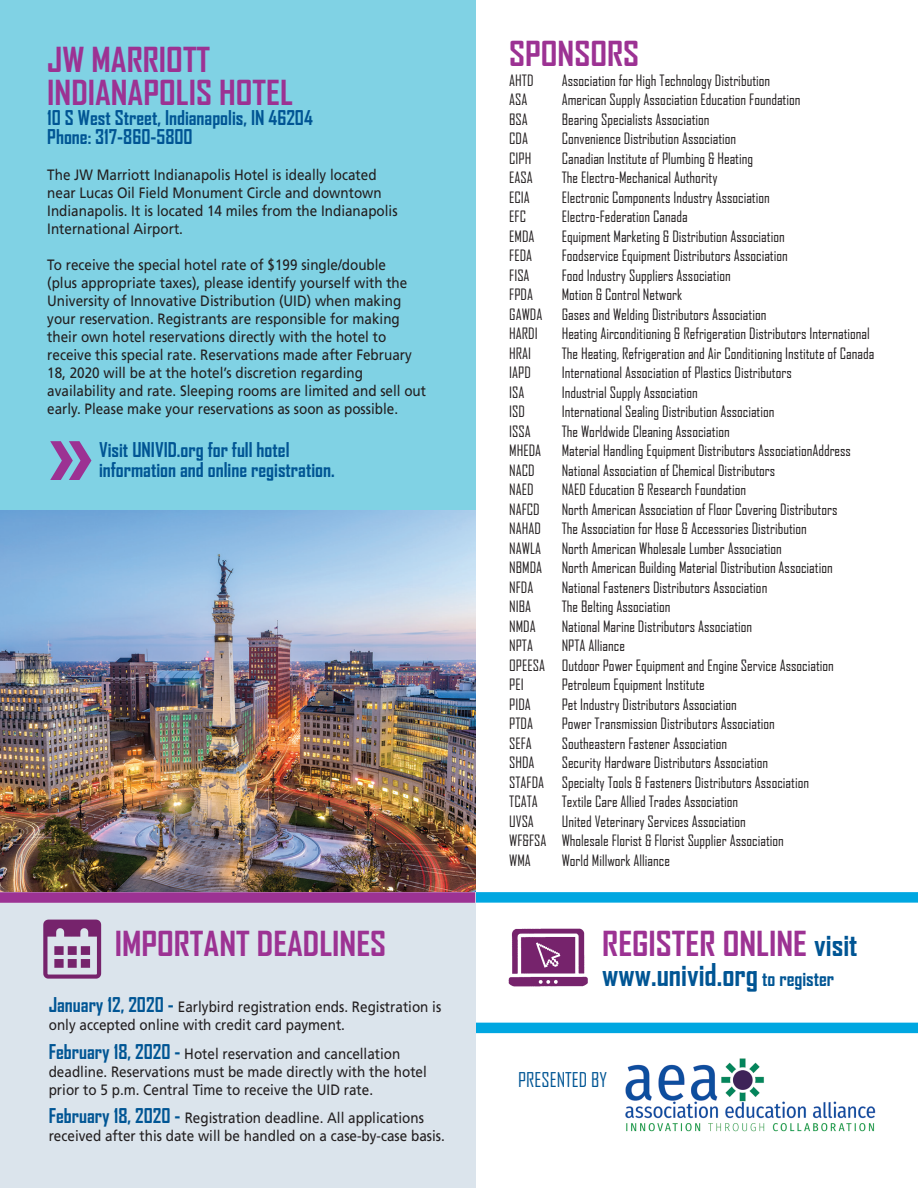
<style>
.page{position:relative;width:918px;height:1188px;background:#fff}
.page>*{position:absolute;margin:0;border:0;box-sizing:border-box;transform-origin:0 0}
.t1{font:700 73.95px "Interstate";color:#9c3293}
.t2{font:700 33px/33px "Agency FB";color:#9c3293;scale:1.06 1}
.t3{font:700 30px "Agency FB";color:#005594}
.t4{font:700 19.5px/19.5px "Agency FB";color:#005594}
.t5{font:19.5px "Agency FB";color:#005594}
.t6{font:15px/19.5px "Agency FB";color:#231f20}
.t7{font:15px/18px "Frutiger";color:#231f20;scale:.9 1}
.s1{font-family:"Agency FB";font-weight:700;font-size:19.5px;color:#005594}
.s2{font-size:30px;color:#005594}
.s3{font-size:19.5px}
</style>
<div class="page">
<div style="left:475px;top:892px;width:443px;height:11px;background:#00a7e1"></div>
<div style="left:475px;top:1023px;width:443px;height:10px;background:#00a7e1"></div>
<div style="left:0;top:0;width:475px;height:668px;background:#80d2e4"></div>
<img style="left:0;top:510px;width:475px;height:382px">
<div style="left:0;top:892px;width:475px;height:296px;background:#dbe4ec"></div>
<img style="left:43px;top:919px;width:59px;height:60px">
<img style="left:625px;top:1058px;width:251px;height:74px">
<img style="left:508px;top:928px;width:80px;height:59px">
<div style="left:0;top:892px;width:475px;height:11px;background:#9c3293"></div>
<h2 class="t2" style="left:47px;top:43px;width:233px">JW MARRIOTT<br>INDIANAPOLIS HOTEL</h2>
<h3 class="t4" style="left:47px;top:107px;width:267px">10 S West Street, Indianapolis, IN 46204<br>Phone: 317-860-5800</h3>
<p class="t7" style="left:47px;top:166px;width:391px">The JW Marriott Indianapolis Hotel is ideally located near Lucas Oil Field Monument Circle and downtown Indianapolis. It is located 14 miles from the Indianapolis International Airport.</p>
<p class="t7" style="left:47px;top:256px;width:422px">To receive the special hotel rate of $199 single/double<br>(plus appropriate taxes), please identify yourself with the University of Innovative Distribution (UID) when making your reservation. Registrants are responsible for making their own hotel reservations directly with the hotel to receive this special rate. Reservations made after February 18, 2020 will be at the hotel’s discretion regarding availability and rate. Sleeping rooms are limited and sell out early. Please make your reservations as soon as possible.</p>
<h1 class="t1" style="left:47px;top:409px;width:48px">»</h1>
<h3 class="t4" style="left:99px;top:440px;width:237px">Visit UNIVID.org for full hotel information and online registration.</h3>
<h2 class="t2" style="left:115px;top:927px;width:258px">IMPORTANT DEADLINES</h2>
<p class="t7" style="left:49px;top:998px;width:438px"><span class="s1">January 12, 2020 -</span> Earlybird registration ends. Registration is only accepted online with credit card payment.</p>
<p class="t7" style="left:49px;top:1045px;width:422px"><span class="s1">February 18, 2020 -</span> Hotel reservation and cancellation deadline. Reservations must be made directly with the hotel prior to 5 p.m. Central Time to receive the UID rate.</p>
<p class="t7" style="left:49px;top:1109px;width:442px"><span class="s1">February 18, 2020 -</span> Registration deadline. All applications received after this date will be handled on a case-by-case basis.</p>
<h2 class="t2" style="left:509px;top:37px;width:124px">SPONSORS</h2>
<p class="t6" style="left:509px;top:70px;width:26px">AHTD</p>
<p class="t6" style="left:562px;top:70px;width:210px">Association for High Technology Distribution</p>
<p class="t6" style="left:509px;top:90px;width:20px">ASA</p>
<p class="t6" style="left:562px;top:90px;width:240px">American Supply Association Education Foundation</p>
<p class="t6" style="left:509px;top:109px;width:20px">BSA</p>
<p class="t6" style="left:562px;top:109px;width:149px">Bearing Specialists Association</p>
<p class="t6" style="left:509px;top:129px;width:20px">CDA</p>
<p class="t6" style="left:562px;top:129px;width:176px">Convenience Distribution Association</p>
<p class="t6" style="left:509px;top:148px;width:24px">CIPH</p>
<p class="t6" style="left:562px;top:148px;width:193px">Canadian Institute of Plumbing &amp; Heating</p>
<p class="t6" style="left:509px;top:168px;width:25px">EASA</p>
<p class="t6" style="left:562px;top:168px;width:157px">The Electro-Mechanical Authority</p>
<p class="t6" style="left:509px;top:187px;width:22px">ECIA</p>
<p class="t6" style="left:562px;top:187px;width:210px">Electronic Components Industry Association</p>
<p class="t6" style="left:509px;top:207px;width:18px">EFC</p>
<p class="t6" style="left:562px;top:207px;width:127px">Electro-Federation Canada</p>
<p class="t6" style="left:509px;top:226px;width:27px">EMDA</p>
<p class="t6" style="left:562px;top:226px;width:224px">Equipment Marketing &amp; Distribution Association</p>
<p class="t6" style="left:509px;top:246px;width:24px">FEDA</p>
<p class="t6" style="left:562px;top:246px;width:228px">Foodservice Equipment Distributors Association</p>
<p class="t6" style="left:509px;top:265px;width:22px">FISA</p>
<p class="t6" style="left:562px;top:265px;width:170px">Food Industry Suppliers Association</p>
<p class="t6" style="left:509px;top:285px;width:25px">FPDA</p>
<p class="t6" style="left:562px;top:285px;width:122px">Motion &amp; Control Network</p>
<p class="t6" style="left:509px;top:304px;width:35px">GAWDA</p>
<p class="t6" style="left:562px;top:304px;width:206px">Gases and Welding Distributors Association</p>
<p class="t6" style="left:509px;top:324px;width:30px">HARDI</p>
<p class="t6" style="left:562px;top:324px;width:310px">Heating Airconditioning &amp; Refrigeration Distributors International</p>
<p class="t6" style="left:509px;top:343px;width:24px">HRAI</p>
<p class="t6" style="left:562px;top:343px;width:314px">The Heating, Refrigeration and Air Conditioning Institute of Canada</p>
<p class="t6" style="left:509px;top:363px;width:23px">IAPD</p>
<p class="t6" style="left:562px;top:363px;width:232px">International Association of Plastics Distributors</p>
<p class="t6" style="left:509px;top:382px;width:17px">ISA</p>
<p class="t6" style="left:562px;top:382px;width:138px">Industrial Supply Association</p>
<p class="t6" style="left:509px;top:402px;width:17px">ISD</p>
<p class="t6" style="left:562px;top:402px;width:214px">International Sealing Distribution Association</p>
<p class="t6" style="left:509px;top:421px;width:23px">ISSA</p>
<p class="t6" style="left:562px;top:421px;width:169px">The Worldwide Cleaning Association</p>
<p class="t6" style="left:509px;top:441px;width:33px">MHEDA</p>
<p class="t6" style="left:562px;top:441px;width:291px">Material Handling Equipment Distributors AssociationAddress</p>
<p class="t6" style="left:509px;top:460px;width:27px">NACD</p>
<p class="t6" style="left:562px;top:460px;width:215px">National Association of Chemical Distributors</p>
<p class="t6" style="left:509px;top:480px;width:26px">NAED</p>
<p class="t6" style="left:562px;top:480px;width:186px">NAED Education &amp; Research Foundation</p>
<p class="t6" style="left:509px;top:499px;width:32px">NAFCD</p>
<p class="t6" style="left:562px;top:499px;width:277px">North American Association of Floor Covering Distributors</p>
<p class="t6" style="left:509px;top:519px;width:33px">NAHAD</p>
<p class="t6" style="left:562px;top:519px;width:247px">The Association for Hose &amp; Accessories Distribution</p>
<p class="t6" style="left:509px;top:538px;width:33px">NAWLA</p>
<p class="t6" style="left:562px;top:538px;width:222px">North American Wholesale Lumber Association</p>
<p class="t6" style="left:509px;top:558px;width:34px">NBMDA</p>
<p class="t6" style="left:562px;top:558px;width:273px">North American Building Material Distribution Association</p>
<p class="t6" style="left:509px;top:577px;width:26px">NFDA</p>
<p class="t6" style="left:562px;top:577px;width:207px">National Fasteners Distributors Association</p>
<p class="t6" style="left:509px;top:597px;width:23px">NIBA</p>
<p class="t6" style="left:562px;top:597px;width:110px">The Belting Association</p>
<p class="t6" style="left:509px;top:616px;width:28px">NMDA</p>
<p class="t6" style="left:562px;top:616px;width:192px">National Marine Distributors Association</p>
<p class="t6" style="left:509px;top:636px;width:25px">NPTA</p>
<p class="t6" style="left:509px;top:636px;width:326px;text-indent:52px">NPTA Alliance<br>OPEESA Outdoor Power Equipment and Engine Service Association<br>PEI</p>
<p class="t6" style="left:562px;top:675px;width:144px">Petroleum Equipment Institute</p>
<p class="t6" style="left:509px;top:694px;width:23px">PIDA</p>
<p class="t6" style="left:562px;top:694px;width:177px">Pet Industry Distributors Association</p>
<p class="t6" style="left:509px;top:714px;width:25px">PTDA</p>
<p class="t6" style="left:562px;top:714px;width:215px">Power Transmission Distributors Association</p>
<p class="t6" style="left:509px;top:733px;width:24px">SEFA</p>
<p class="t6" style="left:562px;top:733px;width:167px">Southeastern Fastener Association</p>
<p class="t6" style="left:509px;top:753px;width:27px">SHDA</p>
<p class="t6" style="left:509px;top:753px;width:301px;text-indent:52px">Security Hardware Distributors Association<br>STAFDA Specialty Tools &amp; Fasteners Distributors Association<br>TCATA</p>
<p class="t6" style="left:562px;top:792px;width:178px">Textile Care Allied Trades Association</p>
<p class="t6" style="left:509px;top:811px;width:276px;text-indent:52px">United Veterinary Services Association<br>WF&amp;FSA Wholesale Florist &amp; Florist Supplier Association<br>WMA</p>
<p class="t6" style="left:509px;top:811px;width:26px">UVSA</p>
<p class="t6" style="left:562px;top:850px;width:110px">World Millwork Alliance</p>
<h2 class="t2" style="left:602px;top:927px;width:242px">REGISTER ONLINE <span class="s2">visit</span></h2>
<h3 class="t3" style="left:602px;top:956px;width:233px">www.univid.org <span class="s3">to register</span></h3>
<h3 class="t5" style="left:518px;top:1068px;width:90px">PRESENTED BY</h3>
</div>
